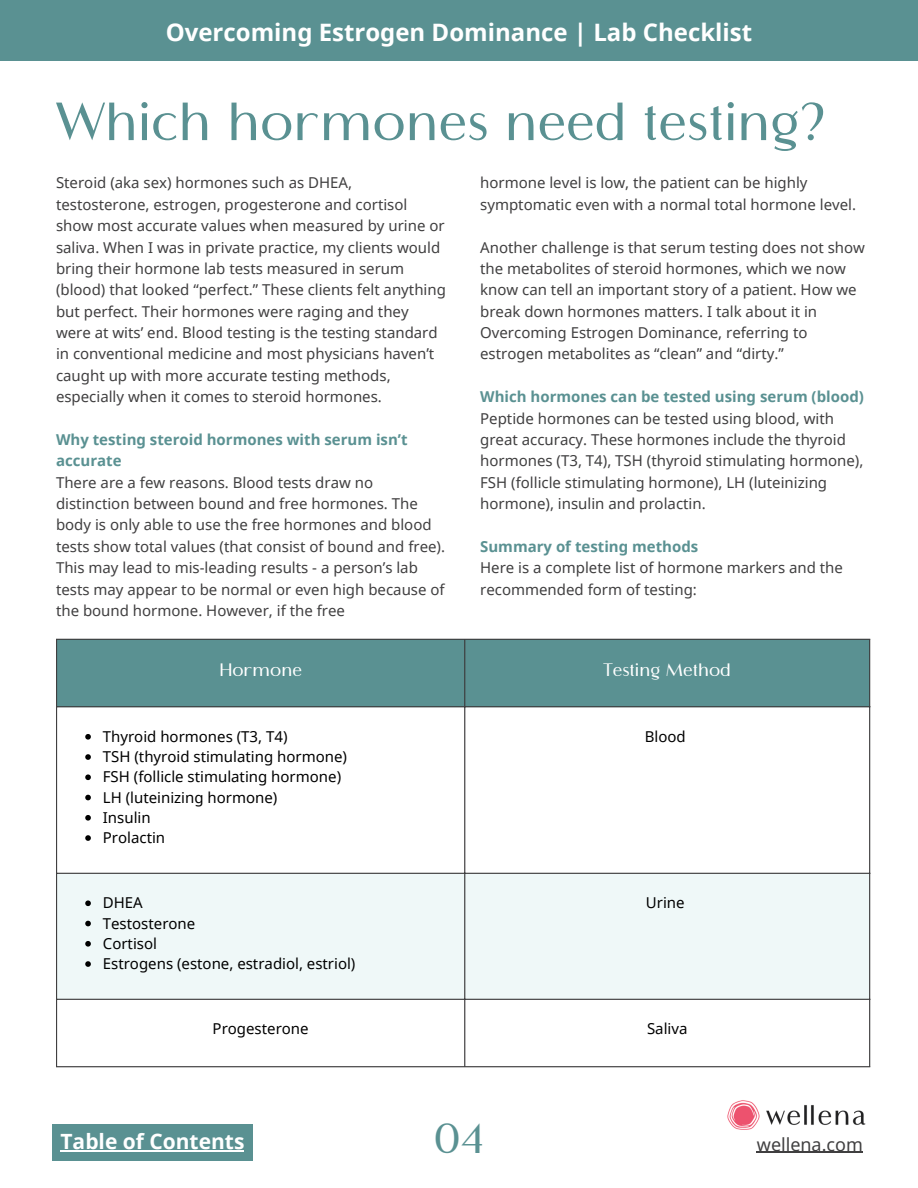
<style>
.page{position:relative;width:918px;height:1188px;background:#fff}
.page>*{position:absolute;margin:0;border:0;box-sizing:border-box;transform-origin:0 0}
.t1{font:600 53.55px "Flatline";color:#5a9192}
.t2{font:600 42.15px "Flatline";color:#5a9192}
.t3{font:700 24px "Noto Sans";color:#fff}
.t4{font:700 21px "Noto Sans";color:#fff}
.t5{font:600 18px "Flatline";color:#fff}
.t6{font:18px "Noto Sans";color:#403f40}
.t7{font:15px/21.3px "Noto Sans";color:#403f40}
.t8{font:15px/20.2px "Noto Sans";color:#000}
.t9{font:700 15px/21.3px "Noto Sans";color:#5a9192}
</style>
<div class="page">
<div style="left:0;top:0;width:918px;height:60px;background:#5a9192"></div>
<hr style="left:757px;top:1152px;width:106px;height:1px;background:#403f40">
<img style="left:727px;top:1100px;width:139px;height:30px">
<div style="left:57px;top:640px;width:812px;height:66px;background:#5a9192"></div>
<div style="left:57px;top:874px;width:812px;height:125px;background:#eff8f8"></div>
<svg style="left:85px;top:734px;width:6px;height:6px"></svg>
<svg style="left:85px;top:754px;width:6px;height:6px"></svg>
<svg style="left:85px;top:774px;width:6px;height:6px"></svg>
<svg style="left:85px;top:795px;width:6px;height:5px"></svg>
<svg style="left:85px;top:815px;width:6px;height:6px"></svg>
<svg style="left:85px;top:835px;width:6px;height:6px"></svg>
<svg style="left:85px;top:900px;width:6px;height:6px"></svg>
<svg style="left:85px;top:921px;width:6px;height:5px"></svg>
<svg style="left:85px;top:941px;width:6px;height:6px"></svg>
<svg style="left:85px;top:961px;width:6px;height:6px"></svg>
<hr style="left:56px;top:640px;width:1px;height:426px;background:#403f40">
<hr style="left:464px;top:640px;width:1px;height:426px;background:#403f40">
<hr style="left:869px;top:640px;width:1px;height:426px;background:#403f40">
<hr style="left:56px;top:639px;width:814px;height:1px;background:#403f40">
<hr style="left:56px;top:706px;width:814px;height:1px;background:#403f40">
<hr style="left:56px;top:873px;width:814px;height:1px;background:#403f40">
<hr style="left:56px;top:999px;width:814px;height:1px;background:#403f40">
<hr style="left:56px;top:1066px;width:814px;height:1px;background:#403f40">
<div style="left:52px;top:1124px;width:201px;height:36px;background:#5a9192"></div>
<hr style="left:61px;top:1151px;width:183px;height:1px;background:#fff">
<h3 class="t3" style="left:166px;top:16px;width:588px">Overcoming Estrogen Dominance | Lab Checklist</h3>
<h1 class="t1" style="left:56px;top:91px;width:770px">Which hormones need testing?</h1>
<p class="t7" style="left:56px;top:172px;width:391px">Steroid (aka sex) hormones such as DHEA, testosterone, estrogen, progesterone and cortisol show most accurate values when measured by urine or saliva. When I was in private practice, my clients would bring their hormone lab tests measured in serum (blood) that looked “perfect.” These clients felt anything but perfect. Their hormones were raging and they were at wits’ end. Blood testing is the testing standard in conventional medicine and most physicians haven’t caught up with more accurate testing methods, especially when it comes to steroid hormones.</p>
<p class="t9" style="left:56px;top:429px;width:353px">Why testing steroid hormones with serum isn’t accurate</p>
<p class="t7" style="left:56px;top:471px;width:391px">There are a few reasons. Blood tests draw no distinction between bound and free hormones. The body is only able to use the free hormones and blood tests show total values (that consist of bound and free).<br>This may lead to mis-leading results - a person’s lab tests may appear to be normal or even high because of the bound hormone. However, if the free</p>
<p class="t7" style="left:480px;top:172px;width:377px">hormone level is low, the patient can be highly symptomatic even with a normal total hormone level.</p>
<p class="t7" style="left:480px;top:236px;width:386px">Another challenge is that serum testing does not show the metabolites of steroid hormones, which we now know can tell an important story of a patient. How we break down hormones matters. I talk about it in Overcoming Estrogen Dominance, referring to estrogen metabolites as “clean” and “dirty.”</p>
<p class="t9" style="left:480px;top:386px;width:385px">Which hormones can be tested using serum (blood)</p>
<p class="t7" style="left:480px;top:407px;width:385px">Peptide hormones can be tested using blood, with great accuracy. These hormones include the thyroid hormones (T3, T4), TSH (thyroid stimulating hormone), FSH (follicle stimulating hormone), LH (luteinizing hormone), insulin and prolactin.</p>
<p class="t9" style="left:480px;top:535px;width:220px">Summary of testing methods</p>
<p class="t7" style="left:480px;top:557px;width:364px">Here is a complete list of hormone markers and the recommended form of testing:</p>
<p class="t5" style="left:219px;top:660px;width:84px">Hormone</p>
<p class="t5" style="left:604px;top:660px;width:129px">Testing Method</p>
<p class="t8" style="left:103px;top:726px;width:246px">Thyroid hormones (T3, T4)<br>TSH (thyroid stimulating hormone)<br>FSH (follicle stimulating hormone)<br>LH (luteinizing hormone)<br>Insulin<br>Prolactin</p>
<p class="t8" style="left:645px;top:726px;width:42px">Blood</p>
<p class="t8" style="left:103px;top:892px;width:254px">DHEA<br>Testosterone<br>Cortisol<br>Estrogens (estone, estradiol, estriol)</p>
<p class="t8" style="left:646px;top:892px;width:40px">Urine</p>
<p class="t8" style="left:213px;top:1018px;width:98px">Progesterone</p>
<p class="t8" style="left:647px;top:1018px;width:42px">Saliva</p>
<h3 class="t4" style="left:61px;top:1127px;width:185px">Table of Contents</h3>
<h2 class="t2" style="left:434px;top:1114px;width:52px">04</h2>
<p class="t6" style="left:757px;top:1132px;width:108px">wellena.com</p>
</div>
